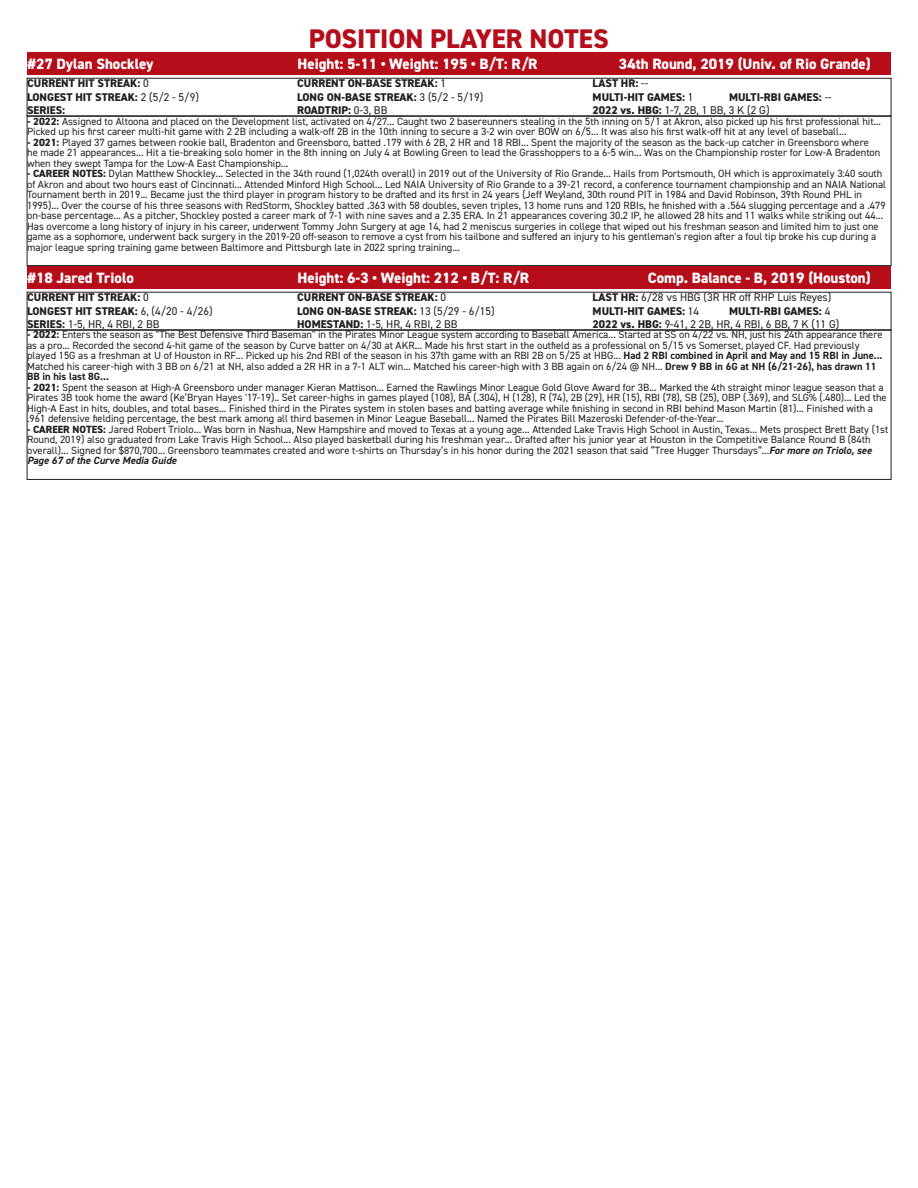
<style>
.page{position:relative;width:918px;height:1188px;background:#fff}
.page>*{position:absolute;margin:0;border:0;box-sizing:border-box;transform-origin:0 0}
.t1{font:800 27px "DIN2014";color:#b50e1a}
.t2{font:800 15px "DIN2014";color:#fff}
.t3{font:800 11.25px "DIN2014";color:#231f20}
.t4{font:11.25px "DIN2014";color:#231f20}
.t5{font:10.5px/10.5px "DIN2014";color:#231f20}
.s1{font-weight:400}
.s2{font-weight:800}
.s3{font-weight:700}
.s4{font-weight:700;font-style:italic}
</style>
<div class="page">
<div style="left:27px;top:292px;width:864px;height:38px;border:1px solid #231f20"></div>
<div style="left:27px;top:330px;width:864px;height:150px;border:1px solid #231f20"></div>
<div style="left:27px;top:266px;width:864px;height:23px;background:#b50e1a"></div>
<div style="left:27px;top:78px;width:864px;height:38px;border:1px solid #231f20"></div>
<div style="left:27px;top:116px;width:864px;height:150px;border:1px solid #231f20"></div>
<div style="left:27px;top:52px;width:864px;height:23px;background:#b50e1a"></div>
<p class="t1" style="left:309px;top:21px;width:301px">POSITION PLAYER NOTES</p>
<p class="t2" style="left:28px;top:54px;width:127px">#27 Dylan Shockley</p>
<p class="t2" style="left:298px;top:54px;width:242px">Height: 5-11 • Weight: 195 • B/T: R/R</p>
<p class="t2" style="left:619px;top:54px;width:253px">34th Round, 2019 (Univ. of Rio Grande)</p>
<p class="t3" style="left:27px;top:76px;width:123px">CURRENT HIT STREAK: <span class="s1">0</span></p>
<p class="t3" style="left:297px;top:76px;width:150px">CURRENT ON-BASE STREAK: <span class="s1">1</span></p>
<p class="t3" style="left:593px;top:76px;width:57px">LAST HR: <span class="s1">--</span></p>
<p class="t3" style="left:27px;top:89px;width:173px">LONGEST HIT STREAK: <span class="s1">2 (5/2 - 5/9)</span></p>
<p class="t3" style="left:297px;top:89px;width:188px">LONG ON-BASE STREAK: <span class="s1">3 (5/2 - 5/19)</span></p>
<p class="t3" style="left:593px;top:89px;width:102px">MULTI-HIT GAMES: <span class="s1">1</span></p>
<p class="t3" style="left:729px;top:89px;width:104px">MULTI-RBI GAMES: <span class="s1">--</span></p>
<p class="t3" style="left:27px;top:103px;width:40px">SERIES:</p>
<p class="t3" style="left:297px;top:103px;width:92px">ROADTRIP: <span class="s1">0-3, BB</span></p>
<p class="t4" style="left:593px;top:103px;width:179px"><span class="s2">2022 vs. HBG:</span> 1-7, 2B, 1 BB, 3 K (2 G)</p>
<p class="t5" style="left:27px;top:115px;width:855px"><span class="s2">- 2022:</span> Assigned to Altoona and placed on the Development list, activated on 4/27... Caught two 2 basereunners stealing in the 5th inning on 5/1 at Akron, also picked up his first professional hit...<br>Picked up his first career multi-hit game with 2 2B including a walk-off 2B in the 10th inning to secure a 3-2 win over BOW on 6/5... It was also his first walk-off hit at any level of baseball...</p>
<p class="t5" style="left:27px;top:136px;width:855px"><span class="s2">- 2021:</span> Played 37 games between rookie ball, Bradenton and Greensboro, batted .179 with 6 2B, 2 HR and 18 RBI... Spent the majority of the season as the back-up catcher in Greensboro where he made 21 appearances... Hit a tie-breaking solo homer in the 8th inning on July 4 at Bowling Green to lead the Grasshoppers to a 6-5 win... Was on the Championship roster for Low-A Bradenton when they swept Tampa for the Low-A East Championship...</p>
<p class="t5" style="left:27px;top:168px;width:860px"><span class="s2">- CAREER NOTES:</span> Dylan Matthew Shockley... Selected in the 34th round (1,024th overall) in 2019 out of the University of Rio Grande... Hails from Portsmouth, OH which is approximately 3:40 south of Akron and about two hours east of Cincinnati... Attended Minford High School... Led NAIA University of Rio Grande to a 39-21 record, a conference tournament championship and an NAIA National Tournament berth in 2019... Became just the third player in program history to be drafted and its first in 24 years (Jeff Weyland, 30th round PIT in 1984 and David Robinson, 39th Round PHL in 1995)... Over the course of his three seasons with RedStorm, Shockley batted .363 with 58 doubles, seven triples, 13 home runs and 120 RBIs, he finished with a .564 slugging percentage and a .479 on-base percentage... As a pitcher, Shockley posted a career mark of 7-1 with nine saves and a 2.35 ERA. In 21 appearances covering 30.2 IP, he allowed 28 hits and 11 walks while striking out 44...<br>Has overcome a long history of injury in his career, underwent Tommy John Surgery at age 14, had 2 meniscus surgeries in college that wiped out his freshman season and limited him to just one game as a sophomore, underwent back surgery in the 2019-20 off-season to remove a cyst from his tailbone and suffered an injury to his gentleman's region after a foul tip broke his cup during a major league spring training game between Baltimore and Pittsburgh late in 2022 spring training...</p>
<p class="t2" style="left:28px;top:268px;width:108px">#18 Jared Triolo</p>
<p class="t2" style="left:298px;top:268px;width:233px">Height: 6-3 • Weight: 212 • B/T: R/R</p>
<p class="t2" style="left:648px;top:268px;width:224px">Comp. Balance - B, 2019 (Houston)</p>
<p class="t3" style="left:27px;top:290px;width:123px">CURRENT HIT STREAK: <span class="s1">0</span></p>
<p class="t3" style="left:297px;top:290px;width:150px">CURRENT ON-BASE STREAK: <span class="s1">0</span></p>
<p class="t4" style="left:593px;top:290px;width:240px"><span class="s2">LAST HR:</span> 6/28 vs HBG (3R HR off RHP Luis Reyes)</p>
<p class="t3" style="left:27px;top:303px;width:187px">LONGEST HIT STREAK: <span class="s1">6, (4/20 - 4/26)</span></p>
<p class="t3" style="left:297px;top:303px;width:199px">LONG ON-BASE STREAK: <span class="s1">13 (5/29 - 6/15)</span></p>
<p class="t3" style="left:593px;top:303px;width:108px">MULTI-HIT GAMES: <span class="s1">14</span></p>
<p class="t3" style="left:729px;top:303px;width:103px">MULTI-RBI GAMES: <span class="s1">4</span></p>
<p class="t4" style="left:27px;top:317px;width:134px"><span class="s2">SERIES:</span> 1-5, HR, 4 RBI, 2 BB</p>
<p class="t4" style="left:297px;top:317px;width:162px"><span class="s2">HOMESTAND:</span> 1-5, HR, 4 RBI, 2 BB</p>
<p class="t4" style="left:593px;top:317px;width:248px"><span class="s2">2022 vs. HBG:</span> 9-41, 2 2B, HR, 4 RBI, 6 BB, 7 K (11 G)</p>
<p class="t5" style="left:27px;top:329px;width:857px"><span class="s2">- 2022:</span> Enters the season as "The Best Defensive Third Baseman" in the Pirates Minor League system according to Baseball America... Started at SS on 4/22 vs. NH, just his 24th appearance there as a pro... Recorded the second 4-hit game of the season by Curve batter on 4/30 at AKR... Made his first start in the outfield as a professional on 5/15 vs Somerset, played CF. Had previously played 15G as a freshman at U of Houston in RF... Picked up his 2nd RBI of the season in his 37th game with an RBI 2B on 5/25 at HBG... <span class="s3">Had 2 RBI combined in April and May and 15 RBI in June...<br></span>Matched his career-high with 3 BB on 6/21 at NH, also added a 2R HR in a 7-1 ALT win... Matched his career-high with 3 BB again on 6/24 @ NH... <span class="s3">Drew 9 BB in 6G at NH (6/21-26), has drawn 11<br>BB in his last 8G...</span></p>
<p class="t5" style="left:27px;top:382px;width:861px"><span class="s2">- 2021:</span> Spent the season at High-A Greensboro under manager Kieran Mattison... Earned the Rawlings Minor League Gold Glove Award for 3B... Marked the 4th straight minor league season that a Pirates 3B took home the award (Ke’Bryan Hayes '17-19).. Set career-highs in games played (108), BA (.304), H (128), R (74), 2B (29), HR (15), RBI (78), SB (25), OBP (.369), and SLG% (.480)... Led the High-A East in hits, doubles, and total bases... Finished third in the Pirates system in stolen bases and batting average while finishing in second in RBI behind Mason Martin (81)... Finished with a .961 defensive fielding percentage, the best mark among all third basemen in Minor League Baseball... Named the Pirates Bill Mazeroski Defender-of-the-Year...</p>
<p class="t5" style="left:27px;top:424px;width:863px"><span class="s2">- CAREER NOTES:</span> Jared Robert Triolo... Was born in Nashua, New Hampshire and moved to Texas at a young age... Attended Lake Travis High School in Austin, Texas... Mets prospect Brett Baty (1st Round, 2019) also graduated from Lake Travis High School... Also played basketball during his freshman year... Drafted after his junior year at Houston in the Competitive Balance Round B (84th overall)... Signed for $870,700... Greensboro teammates created and wore t-shirts on Thursday’s in his honor during the 2021 season that said “Tree Hugger Thursdays”...<span class="s4">For more on Triolo, see Page 67 of the Curve Media Guide</span></p>
</div>
